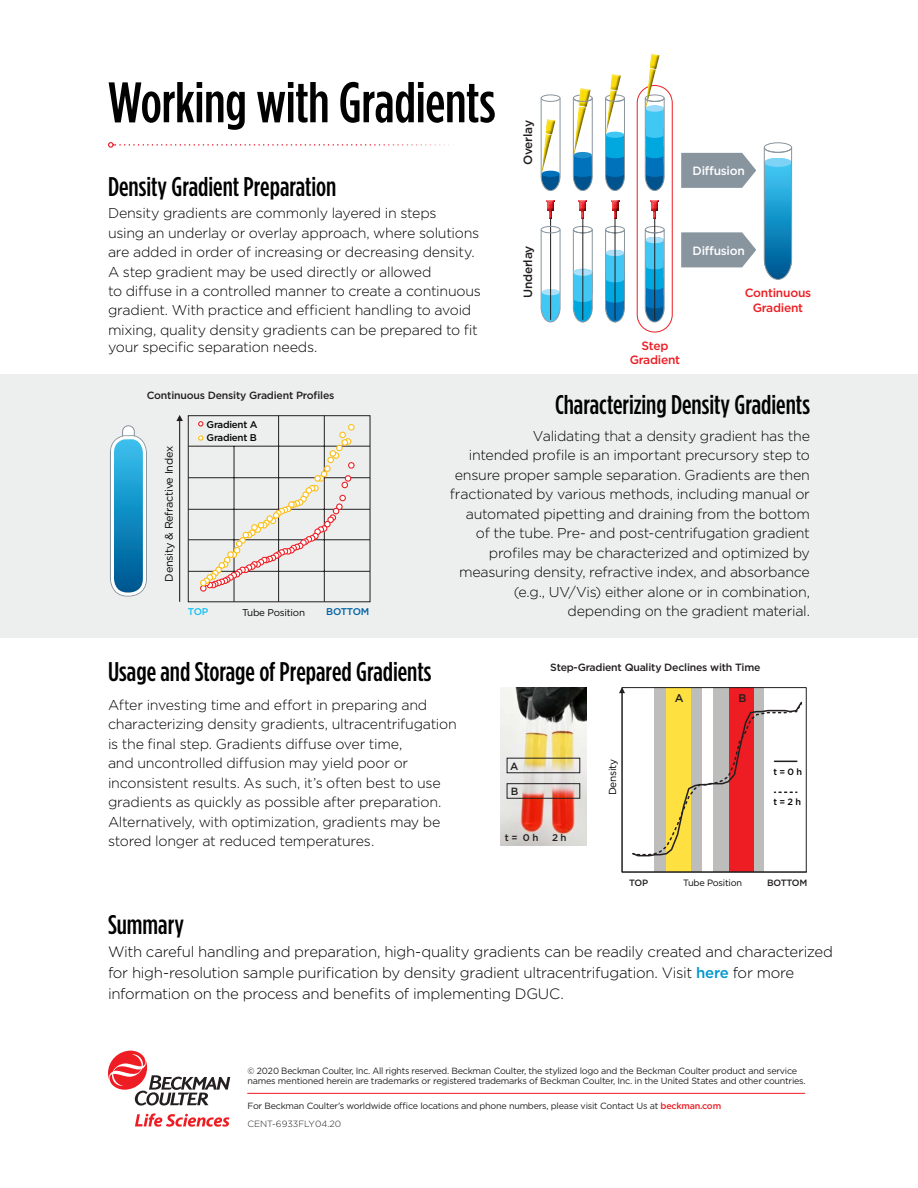
<style>
.page{position:relative;width:918px;height:1188px;background:#fff}
.page>*{position:absolute;margin:0;border:0;box-sizing:border-box;transform-origin:0 0}
.Doc_-_Body{font:500 57px "Gotham Condensed";letter-spacing:-.01em;color:#010101}
.Doc_-_Body-2{font:500 27px "Gotham Condensed";color:#010101}
.Doc_-_Body-3{font:300 15px/21px "Gotham";letter-spacing:-.02em;color:#010101}
.Doc_-_Body-4{font:300 14.25px/19.5px "Gotham";letter-spacing:-.02em;color:#010101}
.t1{font:500 12px/14.4px "Gotham";letter-spacing:-.02em;color:#ee1d23;text-align:center}
.t2{font:500 12px "Gotham";letter-spacing:-.02em;color:#fff}
.t3{font:500 12px "Gotham";letter-spacing:-.02em;color:#231f20}
.t4{font:500 11.1px "Gotham";color:#231f20}
.t5{font:10.95px "Gotham";letter-spacing:-.025em;color:#040504}
.t6{font:500 10.5px "Gotham";letter-spacing:-.02em;color:#231f20}
.t7{font:10.2px "Gotham";letter-spacing:-.025em;color:#040504}
.t8{font:500 9.75px/13.5px "Gotham";letter-spacing:-.025em;color:#040504}
.t9{font:9.75px "Gotham";letter-spacing:-.025em;color:#040504}
.t10{font:500 9.75px "Gotham";color:#231f20}
.t11{font:500 9.75px "Gotham";letter-spacing:-.025em;color:#0061a2}
.t12{font:500 9.75px "Gotham";color:#15c0f2}
.t13{font:9.15px "Gotham";letter-spacing:-.025em;color:#040504}
.t14{font:500 9.15px "Gotham";letter-spacing:-.025em;color:#231f20}
.t15{font:500 9.15px "Gotham";color:#040504}
.t16{font:9px/10.8px "Gotham";letter-spacing:-.025em;color:#231f20;scale:.95 1}
.t17{font:9px "Gotham";letter-spacing:-.025em;color:#231f20}
.t18{font:300 9px "Gotham";color:#231f20}
.s1{font-weight:500;color:#0097cd}
.s2{font-size:9.15px}
.s3{font-weight:500;color:#ee1d23}
</style>
<div class="page">
<div style="left:0;top:375px;width:918px;height:263px;background:#edefef"></div>
<hr style="left:247px;top:1093px;width:558px;height:1px;background:#ee1d23">
<svg style="left:108px;top:1051px;width:122px;height:55px"></svg>
<svg style="left:135px;top:1113px;width:94px;height:14px"></svg>
<svg style="left:108px;top:142px;width:346px;height:6px"></svg>
<img style="left:501px;top:687px;width:85px;height:158px">
<div style="left:654px;top:687px;width:48px;height:185px;background:#bdbdbc"></div>
<div style="left:667px;top:687px;width:24px;height:185px;background:#fee041"></div>
<div style="left:714px;top:687px;width:50px;height:185px;background:#bdbdbc"></div>
<div style="left:729px;top:687px;width:25px;height:185px;background:#ee1d23"></div>
<svg style="left:619px;top:687px;width:6px;height:185px"></svg>
<svg style="left:632px;top:700px;width:170px;height:157px"></svg>
<div style="left:622px;top:687px;width:185px;height:186px;border:1px solid #231f20"></div>
<div style="left:188px;top:415px;width:182px;height:187px;border:1px solid #231f20"></div>
<svg style="left:176px;top:415px;width:7px;height:187px"></svg>
<hr style="left:188px;top:446px;width:182px;height:1px;background:#231f20">
<hr style="left:188px;top:477px;width:182px;height:1px;background:#231f20">
<hr style="left:188px;top:509px;width:182px;height:1px;background:#231f20">
<hr style="left:188px;top:539px;width:182px;height:1px;background:#231f20">
<hr style="left:188px;top:571px;width:182px;height:1px;background:#231f20">
<hr style="left:234px;top:446px;width:1px;height:156px;background:#231f20">
<hr style="left:278px;top:416px;width:1px;height:186px;background:#231f20">
<hr style="left:324px;top:416px;width:1px;height:186px;background:#231f20">
<div style="left:348px;top:462px;width:7px;height:7px;border:1px solid #ee1d23;border-radius:50%"></div>
<div style="left:200px;top:585px;width:7px;height:7px;border:1px solid #ee1d23;border-radius:50%"></div>
<div style="left:348px;top:424px;width:7px;height:7px;border:1px solid #fcbe12;border-radius:50%"></div>
<svg style="left:198px;top:421px;width:156px;height:170px"></svg>
<div style="left:123px;top:426px;width:11px;height:15px;background:#fff;border-radius:6px"></div>
<div style="left:122px;top:425px;width:13px;height:16px;border:1px solid #88959e;border-radius:6px"></div>
<svg style="left:110px;top:435px;width:37px;height:162px;background:#4fa5cc"></svg>
<div style="left:637px;top:85px;width:36px;height:247px;border:1px solid #ee1d23;border-radius:18px"></div>
<svg style="left:540px;top:94px;width:21px;height:97px"></svg>
<svg style="left:572px;top:88px;width:21px;height:103px"></svg>
<svg style="left:605px;top:74px;width:20px;height:117px"></svg>
<svg style="left:641px;top:53px;width:24px;height:138px"></svg>
<div style="left:764px;top:142px;width:28px;height:11px;border:1px solid #88959e;border-radius:50%"></div>
<svg style="left:764px;top:147px;width:28px;height:133px;background:#3ea0ca"></svg>
<svg style="left:540px;top:219px;width:21px;height:104px"></svg>
<div style="left:546px;top:200px;width:9px;height:19px;background:#231f20;opacity:.75"></div>
<hr style="left:550px;top:219px;width:1px;height:101px;background:#231f20">
<div style="left:650px;top:200px;width:9px;height:19px;background:#231f20;opacity:.75"></div>
<svg style="left:645px;top:211px;width:20px;height:112px"></svg>
<div style="left:541px;top:226px;width:19px;height:7px;border:1px solid #88959e;border-radius:50%"></div>
<svg style="left:681px;top:153px;width:75px;height:35px;background:#939fa7"></svg>
<svg style="left:681px;top:232px;width:75px;height:35px;background:#949fa7"></svg>
<div style="left:507px;top:758px;width:73px;height:15px;border:1px solid #231f20"></div>
<div style="left:507px;top:783px;width:73px;height:16px;border:1px solid #231f20"></div>
<svg style="left:605px;top:219px;width:20px;height:104px"></svg>
<div style="left:610px;top:200px;width:9px;height:19px;background:#231f20;opacity:.75"></div>
<hr style="left:615px;top:219px;width:1px;height:101px;background:#231f20">
<svg style="left:572px;top:219px;width:21px;height:104px"></svg>
<div style="left:578px;top:200px;width:9px;height:19px;background:#231f20;opacity:.75"></div>
<hr style="left:582px;top:219px;width:1px;height:101px;background:#231f20">
<p class="Doc_-_Body" style="left:108px;top:69px;width:389px">Working with Gradients</p>
<p class="Doc_-_Body-2" style="left:108px;top:171px;width:230px">Density Gradient Preparation</p>
<p class="Doc_-_Body-4" style="left:108px;top:203px;width:330px">Density gradients are commonly layered in steps</p>
<p class="Doc_-_Body-4" style="left:108px;top:222px;width:373px">using an underlay or overlay approach, where solutions</p>
<p class="Doc_-_Body-4" style="left:108px;top:242px;width:368px">are added in order of increasing or decreasing density.</p>
<p class="Doc_-_Body-4" style="left:108px;top:261px;width:325px">A step gradient may be used directly or allowed</p>
<p class="Doc_-_Body-4" style="left:108px;top:281px;width:375px">to diffuse in a controlled manner to create a continuous gradient. With practice and efficient handling to avoid mixing, quality density gradients can be prepared to fit</p>
<p class="Doc_-_Body-4" style="left:108px;top:337px;width:211px">your specific separation needs.</p>
<p class="t3" style="left:520px;top:165px;width:47px;rotate:-90deg">Overlay</p>
<p class="t3" style="left:520px;top:298px;width:54px;rotate:-90deg">Underlay</p>
<p class="t2" style="left:693px;top:163px;width:54px">Diffusion</p>
<p class="t1" style="left:630px;top:338px;width:52px">Step<br>Gradient</p>
<p class="t2" style="left:693px;top:243px;width:54px">Diffusion</p>
<p class="t1" style="left:745px;top:286px;width:68px">Continuous<br>Gradient</p>
<p class="t6" style="left:147px;top:388px;width:189px">Continuous Density Gradient Profiles</p>
<p class="t5" style="left:162px;top:582px;width:137px;rotate:-90deg">Density &amp; Refractive Index</p>
<p class="t8" style="left:207px;top:418px;width:53px">Gradient A<br>Gradient B</p>
<p class="t12" style="left:188px;top:606px;width:22px">TOP</p>
<p class="t9" style="left:242px;top:606px;width:65px">Tube Position</p>
<p class="t11" style="left:326px;top:606px;width:44px">BOTTOM</p>
<p class="Doc_-_Body-2" style="left:555px;top:389px;width:256px">Characterizing Density Gradients</p>
<p class="Doc_-_Body-4" style="left:533px;top:425px;width:279px">Validating that a density gradient has the</p>
<p class="Doc_-_Body-4" style="left:450px;top:445px;width:362px;text-align:right">intended profile is an important precursory step to ensure proper sample separation. Gradients are then fractionated by various methods, including manual or automated pipetting and draining from the bottom of the tube. Pre- and post-centrifugation gradient profiles may be characterized and optimized by measuring density, refractive index, and absorbance (e.g., UV/Vis) either alone or in combination, depending on the gradient material.</p>
<p class="Doc_-_Body-2" style="left:108px;top:656px;width:325px">Usage and Storage of Prepared Gradients</p>
<p class="Doc_-_Body-4" style="left:108px;top:694px;width:321px">After investing time and effort in preparing and</p>
<p class="Doc_-_Body-4" style="left:108px;top:714px;width:350px">characterizing density gradients, ultracentrifugation</p>
<p class="Doc_-_Body-4" style="left:108px;top:733px;width:296px">is the final step. Gradients diffuse over time,</p>
<p class="Doc_-_Body-4" style="left:108px;top:753px;width:302px">and uncontrolled diffusion may yield poor or</p>
<p class="Doc_-_Body-4" style="left:108px;top:772px;width:334px">inconsistent results. As such, it’s often best to use</p>
<p class="Doc_-_Body-4" style="left:108px;top:792px;width:335px">gradients as quickly as possible after preparation.</p>
<p class="Doc_-_Body-4" style="left:108px;top:811px;width:334px">Alternatively, with optimization, gradients may be</p>
<p class="Doc_-_Body-4" style="left:108px;top:831px;width:268px">stored longer at reduced temperatures.</p>
<p class="t6" style="left:550px;top:660px;width:212px">Step-Gradient Quality Declines with Time</p>
<p class="t6" style="left:510px;top:759px;width:10px">A</p>
<p class="t6" style="left:511px;top:784px;width:9px">B</p>
<p class="t10" style="left:505px;top:832px;width:35px">t = 0 h</p>
<p class="t10" style="left:552px;top:832px;width:16px">2 h</p>
<p class="t7" style="left:606px;top:795px;width:38px;rotate:-90deg">Density</p>
<p class="t4" style="left:675px;top:691px;width:10px">A</p>
<p class="t4" style="left:738px;top:691px;width:10px">B</p>
<p class="t15" style="left:773px;top:766px;width:30px">t = 0 h</p>
<p class="t15" style="left:773px;top:796px;width:29px">t = 2 h</p>
<p class="t13" style="left:683px;top:877px;width:60px">Tube Position</p>
<p class="t14" style="left:629px;top:876px;width:20px">TOP</p>
<p class="t14" style="left:767px;top:876px;width:42px">BOTTOM</p>
<p class="Doc_-_Body-2" style="left:108px;top:909px;width:78px">Summary</p>
<p class="Doc_-_Body-3" style="left:108px;top:940px;width:726px">With careful handling and preparation, high-quality gradients can be readily created and characterized for high-resolution sample purification by density gradient ultracentrifugation. Visit <span class="s1">here</span> for more information on the process and benefits of implementing DGUC.</p>
<p class="t16" style="left:248px;top:1065px;width:589px">© 2020 <span class="s2">Beckman Coulter, Inc. All rights reserved.</span> Beckman Coulter, the stylized logo and the Beckman Coulter product and service names mentioned herein are trademarks or registered trademarks of Beckman Coulter, Inc. in the United States and other countries.</p>
<p class="t17" style="left:248px;top:1100px;width:475px">For Beckman Coulter’s worldwide office locations and phone numbers, please visit Contact Us at <span class="s3">beckman.com</span></p>
<p class="t18" style="left:248px;top:1118px;width:95px">CENT-6933FLY04.20</p>
</div>
